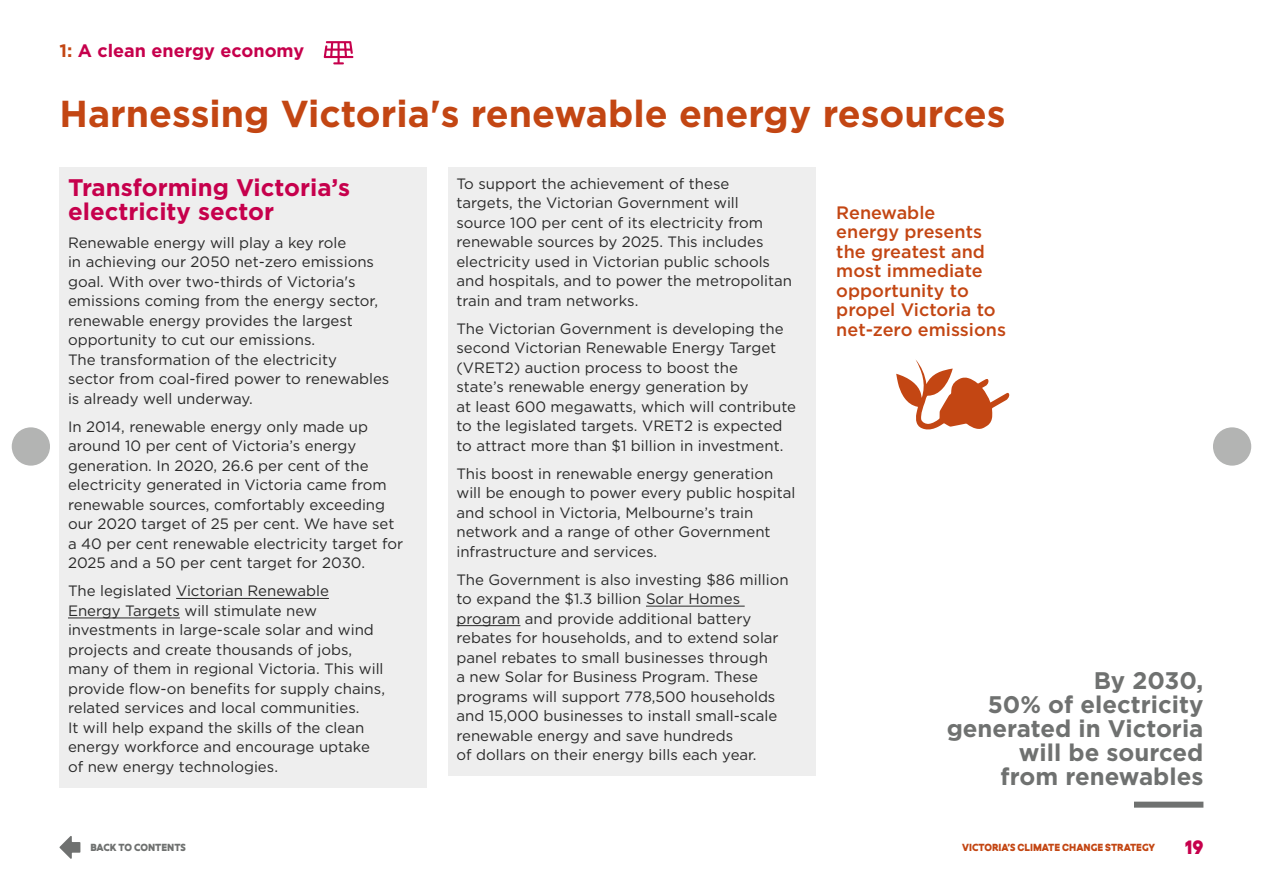
<style>
.page{position:relative;width:1263px;height:893px;background:#fff}
.page>*{position:absolute;margin:0;border:0;box-sizing:border-box;transform-origin:0 0}
.t1{font:700 37.5px "Gotham";color:#c34613}
.t2{font:700 24px/24px "Gotham";color:#6f7170;text-align:right}
.t3{font:700 24px/24px "Gotham";color:#c6004c}
.t4{font:22.5px "Devinyl";color:#c6004c}
.t5{font:500 18px/19.5px "Gotham";color:#c34613}
.t6{font:700 18px "Gotham";color:#c6004c}
.t7{font:15px/19.5px "Gotham";color:#292929}
.t8{font:12px "Devinyl";color:#c34613}
.t9{font:12px "Devinyl";color:#6f7170}
.s1{color:#c34613}
</style>
<div class="page">
<div style="left:60px;top:168px;width:367px;height:620px;background:#eee"></div>
<hr style="left:176px;top:598px;width:153px;height:1px;background:#292929">
<hr style="left:68px;top:618px;width:112px;height:1px;background:#292929">
<div style="left:1134px;top:802px;width:69px;height:6px;background:#6f7170"></div>
<svg style="left:896px;top:359px;width:113px;height:71px"></svg>
<div style="left:448px;top:168px;width:367px;height:608px;background:#eee"></div>
<hr style="left:646px;top:606px;width:99px;height:1px;background:#292929">
<hr style="left:456px;top:625px;width:64px;height:1px;background:#292929">
<svg style="left:60px;top:836px;width:20px;height:23px"></svg>
<div style="left:12px;top:427px;width:38px;height:39px;background:#b3b4b3;border-radius:50%"></div>
<div style="left:1213px;top:427px;width:38px;height:39px;background:#b3b4b3;border-radius:50%"></div>
<svg style="left:324px;top:41px;width:30px;height:23px"></svg>
<p class="t6" style="left:60px;top:41px;width:246px"><span class="s1">1:</span> A clean energy economy</p>
<h1 class="t1" style="left:60px;top:92px;width:948px">Harnessing Victoria's renewable energy resources</h1>
<h2 class="t3" style="left:68px;top:175px;width:284px">Transforming Victoria’s electricity sector</h2>
<p class="t7" style="left:68px;top:233px;width:323px">Renewable energy will play a key role<br>in achieving our 2050 net-zero emissions goal. With over two-thirds of Victoria's emissions coming from the energy sector, renewable energy provides the largest opportunity to cut our emissions.<br>The transformation of the electricity<br>sector from coal-fired power to renewables is already well underway.</p>
<p class="t7" style="left:68px;top:417px;width:337px">In 2014, renewable energy only made up around 10 per cent of Victoria’s energy generation. In 2020, 26.6 per cent of the electricity generated in Victoria came from renewable sources, comfortably exceeding our 2020 target of 25 per cent. We have set a 40 per cent renewable electricity target for 2025 and a 50 per cent target for 2030.</p>
<p class="t7" style="left:68px;top:581px;width:318px">The legislated Victorian Renewable Energy Targets will stimulate new investments in large-scale solar and wind projects and create thousands of jobs, many of them in regional Victoria. This will provide flow-on benefits for supply chains, related services and local communities.<br>It will help expand the skills of the clean energy workforce and encourage uptake of new energy technologies.</p>
<p class="t7" style="left:456px;top:173px;width:337px">To support the achievement of these<br>targets, the Victorian Government will<br>source 100 per cent of its electricity from renewable sources by 2025. This includes electricity used in Victorian public schools and hospitals, and to power the metropolitan train and tram networks.</p>
<p class="t7" style="left:456px;top:318px;width:341px">The Victorian Government is developing the second Victorian Renewable Energy Target (VRET2) auction process to boost the<br>state’s renewable energy generation by<br>at least 600 megawatts, which will contribute to the legislated targets. VRET2 is expected to attract more than $1 billion in investment.</p>
<p class="t7" style="left:456px;top:463px;width:340px">This boost in renewable energy generation will be enough to power every public hospital and school in Victoria, Melbourne’s train network and a range of other Government infrastructure and services.</p>
<p class="t7" style="left:456px;top:569px;width:334px">The Government is also investing $86 million to expand the $1.3 billion Solar Homes program and provide additional battery rebates for households, and to extend solar panel rebates to small businesses through<br>a new Solar for Business Program. These programs will support 778,500 households and 15,000 businesses to install small-scale renewable energy and save hundreds<br>of dollars on their energy bills each year.</p>
<p class="t5" style="left:836px;top:202px;width:171px">Renewable<br>energy presents the greatest and most immediate opportunity to propel Victoria to net-zero emissions</p>
<h2 class="t2" style="left:947px;top:667px;width:258px">By 2030,<br>50% of electricity generated in Victoria will be sourced<br>from renewables</h2>
<p class="t9" style="left:90px;top:841px;width:97px">BACK TO CONTENTS</p>
<p class="t8" style="left:962px;top:841px;width:195px">VICTORIA’S CLIMATE CHANGE STRATEGY</p>
<h3 class="t4" style="left:1185px;top:835px;width:20px">19</h3>
</div>
